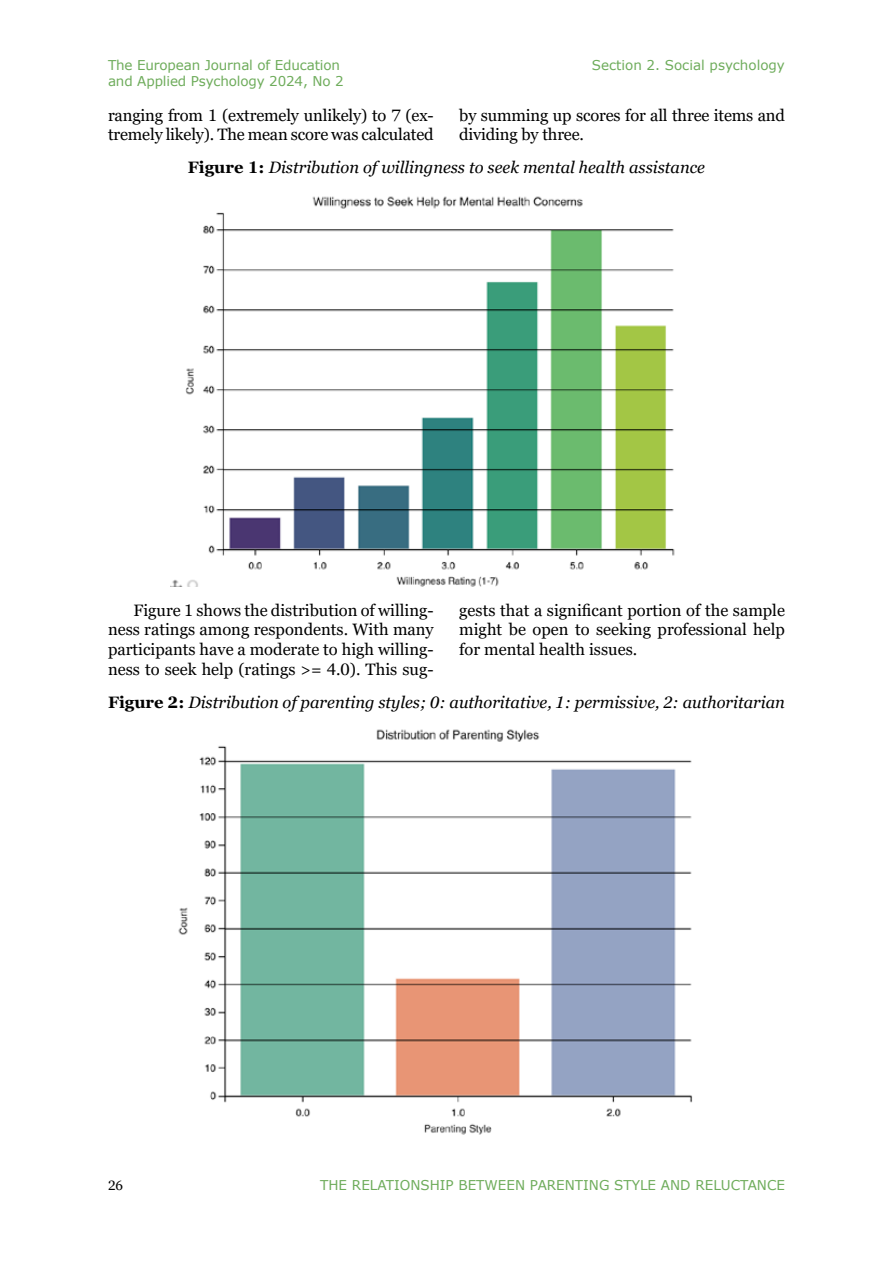
<style>
.page{position:relative;width:893px;height:1263px;background:#fff}
.page>*{position:absolute;margin:0;border:0;box-sizing:border-box;transform-origin:0 0}
.t1{font:16.5px/19.8px "Georgia Pro";letter-spacing:-.01em;color:#000}
.t2{font:italic 16.5px "Georgia Pro";color:#000}
.t3{font:13.5px/16.2px "Verdana";color:#6eac5b}
.t4{font:13.5px "Georgia Pro";color:#000}
.s1{font-weight:700;font-style:normal}
</style>
<div class="page">
<img style="left:170px;top:196px;width:505px;height:391px">
<img style="left:178px;top:729px;width:515px;height:406px">
<p class="t3" style="left:108px;top:57px;width:237px">The European Journal of Education and Applied Psychology 2024, No 2</p>
<p class="t3" style="left:592px;top:57px;width:195px">Section 2. Social psychology</p>
<p class="t1" style="left:108px;top:106px;width:327px">ranging from 1 (extremely unlikely) to 7 (ex&shy;tremely likely). The mean score was calculated</p>
<p class="t1" style="left:459px;top:106px;width:327px">by summing up scores for all three items and dividing by three.</p>
<p class="t2" style="left:188px;top:158px;width:519px"><span class="s1">Figure 1:</span> Distribution of willingness to seek mental health assistance</p>
<p class="t1" style="left:108px;top:601px;width:327px;text-align:justify;text-indent:26px">Figure 1 shows the distribution of willing&shy;ness ratings among respondents. With many participants have a moderate to high willing&shy;ness to seek help (ratings &gt;= 4.0). This sug-</p>
<p class="t1" style="left:459px;top:601px;width:327px;text-align:justify">gests that a significant portion of the sample might be open to seeking professional help for mental health issues.</p>
<p class="t2" style="left:108px;top:692px;width:678px"><span class="s1">Figure 2:</span> Distribution of parenting styles; 0: authoritative, 1: permissive, 2: authoritarian</p>
<p class="t4" style="left:108px;top:1178px;width:17px">26</p>
<p class="t3" style="left:320px;top:1177px;width:466px">THE RELATIONSHIP BETWEEN PARENTING STYLE AND RELUCTANCE</p>
</div>
